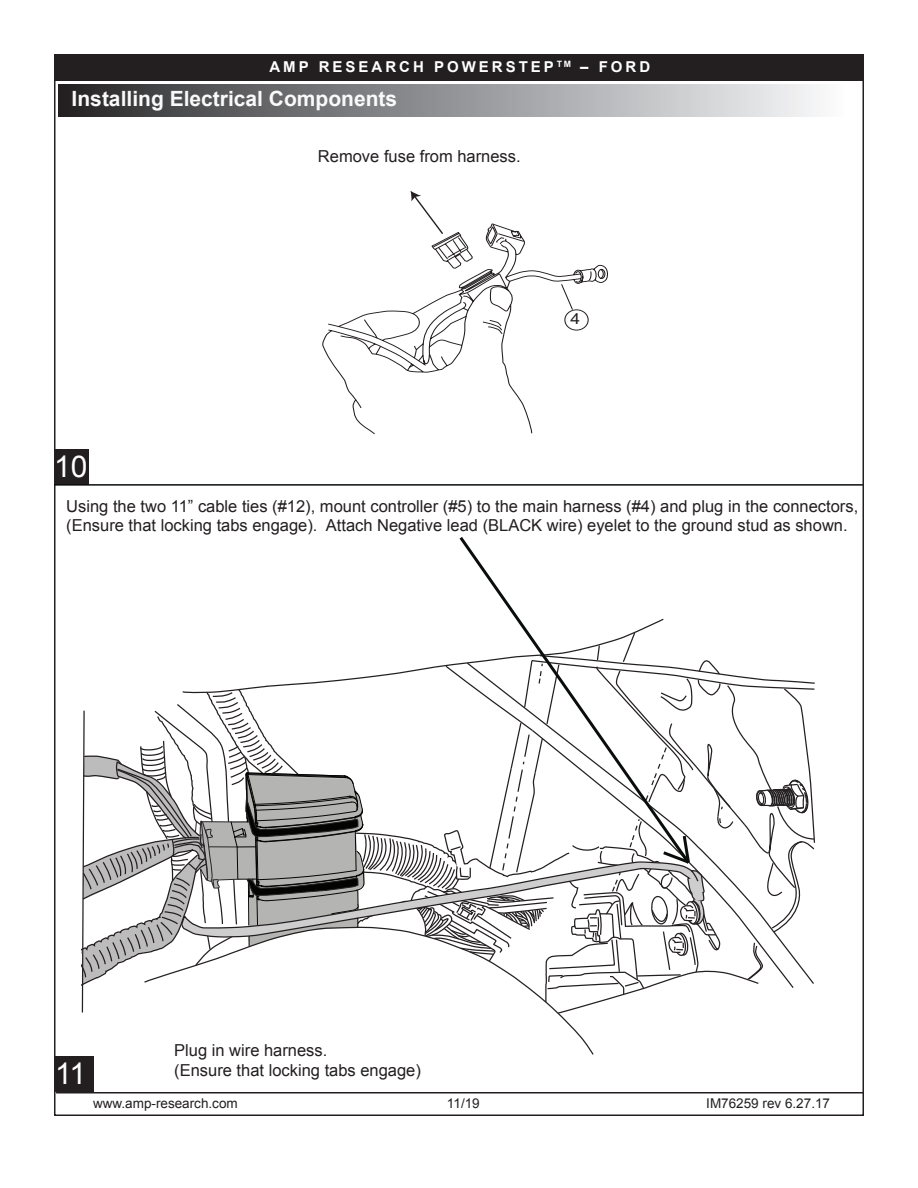
<style>
.page{position:relative;width:918px;height:1188px;background:#fff}
.page>*{position:absolute;margin:0;border:0;box-sizing:border-box;transform-origin:0 0}
.t1{font:30px "Arial";color:#fff}
.t2{font:700 21px "Arial";color:#fafafa}
.t3{font:16.5px/19.8px "Arial";color:#231f20}
.t4{font:15.15px "Arial";color:#231f20;scale:1.15 1}
.t5{font:700 15px "Arial";letter-spacing:.2em;color:#fff}
.t6{font:13.5px "Arial";color:#231f20}
</style>
<div class="page">
<div style="left:54px;top:55px;width:809px;height:26px;background:#231f20"></div>
<svg style="left:459px;top:537px;width:60px;height:81px"></svg>
<svg style="left:82px;top:618px;width:733px;height:396px"></svg>
<div style="left:58px;top:85px;width:786px;height:32px;background:linear-gradient(to right,#29292c,#fafcfe)"></div>
<div style="left:54px;top:1056px;width:39px;height:36px;background:#231f20"></div>
<div style="left:54px;top:449px;width:35px;height:36px;background:#231f20"></div>
<hr style="left:56px;top:1092px;width:808px;height:2px;background:#231f20">
<svg style="left:322px;top:223px;width:286px;height:211px"></svg>
<svg style="left:410px;top:191px;width:35px;height:44px"></svg>
<hr style="left:54px;top:484px;width:809px;height:2px;background:#0a0e0a">
<p class="t5" style="left:269px;top:57px;width:382px">AMP RESEARCH POWERSTEP <sup>TM</sup> – FORD</p>
<p class="t2" style="left:72px;top:85px;width:327px">Installing Electrical Components</p>
<h1 class="t1" style="left:54px;top:447px;width:35px">1 0</h1>
<p class="t3" style="left:318px;top:146px;width:204px">Remove fuse from harness.</p>
<p class="t4" style="left:571px;top:311px;width:10px">4</p>
<p class="t3" style="left:66px;top:496px;width:794px">Using the two 11 ” cable ties (#1 2), mount controller (#5) to the main harness (#4) and plug in the connectors, (Ensure that locking tabs engage). Attach Negative lead (BLACK wire) eyelet to the ground stud as shown.</p>
<h1 class="t1" style="left:55px;top:1053px;width:13px">11</h1>
<p class="t3" style="left:174px;top:1041px;width:248px">Plug in wire harness.<br>(Ensure that locking tabs engage)</p>
<p class="t6" style="left:93px;top:1094px;width:146px">www.amp-research.com</p>
<p class="t6" style="left:447px;top:1095px;width:34px">11/19</p>
<p class="t6" style="left:706px;top:1095px;width:125px">IM76259 rev 6.27.1 7</p>
</div>
